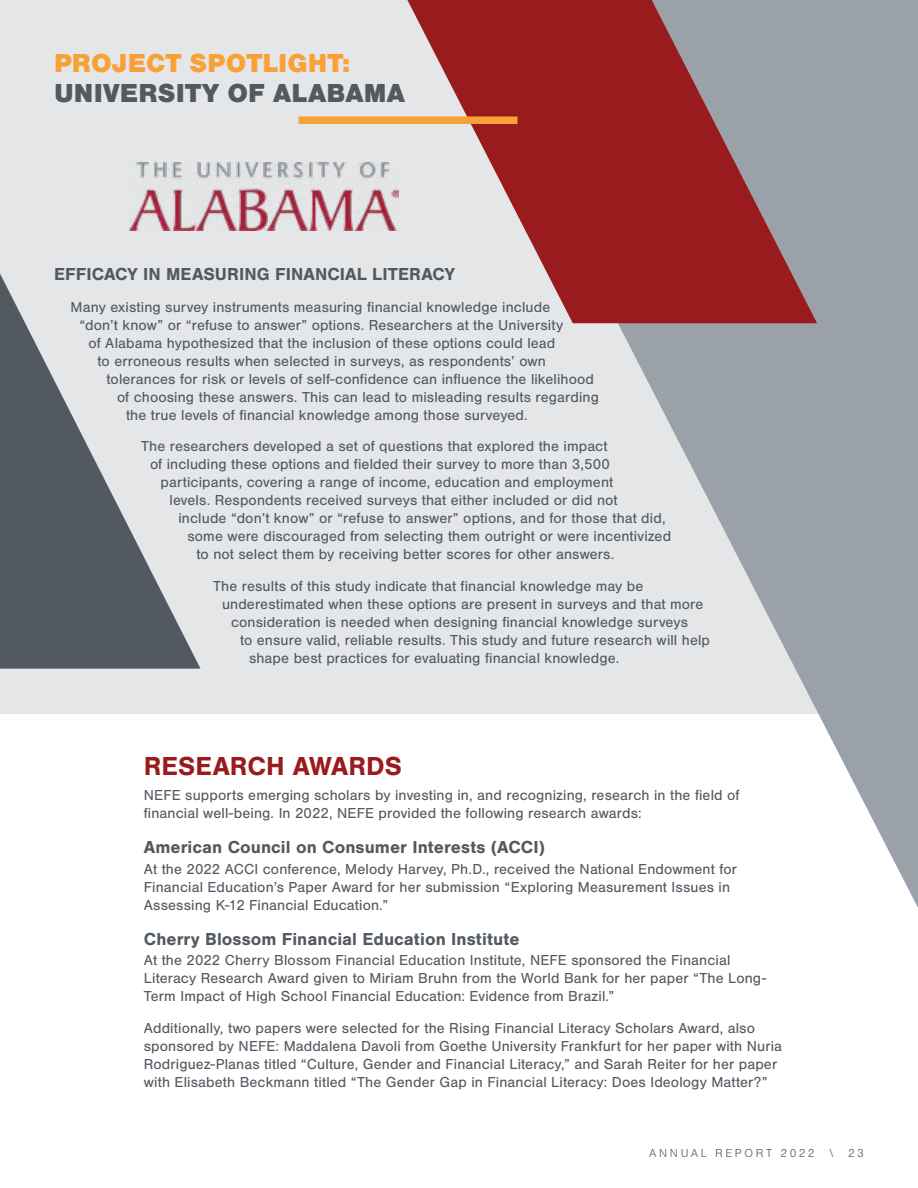
<style>
.page{position:relative;width:918px;height:1188px;background:#fff}
.page>*{position:absolute;margin:0;border:0;box-sizing:border-box;transform-origin:0 0}
.t1{font:900 27px "Nimbus San";letter-spacing:.005em;color:#525961}
.t2{font:900 27px "Nimbus San";color:#f9a136}
.t3{font:700 27px "Nimbus San";letter-spacing:.005em;color:#991b1e}
.t4{font:700 18px "Nimbus San";letter-spacing:.005em;color:#525961}
.t5{font:15px/18px "Nimbus San";letter-spacing:.01em;color:#525961}
.t6{font:300 12px "Nimbus San";letter-spacing:.215em;color:#525961}
</style>
<div class="page">
<div style="left:0;top:0;width:918px;height:714px;background:#e4e6e8"></div>
<svg style="left:572px;top:0;width:346px;height:908px;fill:#9ba1a8"></svg>
<svg style="left:0;top:274px;width:201px;height:395px"></svg>
<svg style="left:407px;top:0;width:410px;height:323px;fill:#991b1e"></svg>
<img style="left:129px;top:162px;width:270px;height:68px">
<div style="left:298px;top:116px;width:220px;height:8px;background:#f9a136"></div>
<h1 class="t2" style="left:54px;top:48px;width:298px">PROJECT SPOTLIGHT:</h1>
<h1 class="t1" style="left:54px;top:78px;width:353px">UNIVERSITY OF ALABAMA</h1>
<p class="t4" style="left:54px;top:264px;width:403px">EFFICACY IN MEASURING FINANCIAL LITERACY</p>
<p class="t5" style="left:70px;top:298px;width:481px">Many existing survey instruments measuring financial knowledge include</p>
<p class="t5" style="left:80px;top:316px;width:485px">“don’t know” or “refuse to answer” options. Researchers at the University</p>
<p class="t5" style="left:88px;top:334px;width:468px">of Alabama hypothesized that the inclusion of these options could lead</p>
<p class="t5" style="left:98px;top:352px;width:450px">to erroneous results when selected in surveys, as respondents’ own</p>
<p class="t5" style="left:106px;top:370px;width:489px">tolerances for risk or levels of self-confidence can influence the likelihood</p>
<p class="t5" style="left:117px;top:388px;width:483px">of choosing these answers. This can lead to misleading results regarding</p>
<p class="t5" style="left:126px;top:406px;width:403px">the true levels of financial knowledge among those surveyed.</p>
<p class="t5" style="left:141px;top:437px;width:468px">The researchers developed a set of questions that explored the impact</p>
<p class="t5" style="left:150px;top:455px;width:461px">of including these options and fielded their survey to more than 3,500</p>
<p class="t5" style="left:160px;top:473px;width:454px">participants, covering a range of income, education and employment</p>
<p class="t5" style="left:170px;top:491px;width:450px">levels. Respondents received surveys that either included or did not</p>
<p class="t5" style="left:178px;top:509px;width:489px">include “don’t know” or “refuse to answer” options, and for those that did,</p>
<p class="t5" style="left:188px;top:527px;width:485px">some were discouraged from selecting them outright or were incentivized</p>
<p class="t5" style="left:196px;top:545px;width:419px">to not select them by receiving better scores for other answers.</p>
<p class="t5" style="left:213px;top:577px;width:432px">The results of this study indicate that financial knowledge may be</p>
<p class="t5" style="left:222px;top:595px;width:483px">underestimated when these options are present in surveys and that more</p>
<p class="t5" style="left:231px;top:613px;width:459px">consideration is needed when designing financial knowledge surveys</p>
<p class="t5" style="left:240px;top:631px;width:472px">to ensure valid, reliable results. This study and future research will help</p>
<p class="t5" style="left:249px;top:649px;width:372px">shape best practices for evaluating financial knowledge.</p>
<h1 class="t3" style="left:144px;top:751px;width:260px">RESEARCH AWARDS</h1>
<p class="t5" style="left:144px;top:786px;width:597px">NEFE supports emerging scholars by investing in, and recognizing, research in the field of financial well-being. In 2022, NEFE provided the following research awards:</p>
<p class="t4" style="left:144px;top:837px;width:403px">American Council on Consumer Interests (ACCI)</p>
<p class="t5" style="left:144px;top:860px;width:595px">At the 2022 ACCI conference, Melody Harvey, Ph.D., received the National Endowment for<br>Financial Education’s Paper Award for her submission “Exploring Measurement Issues in<br>Assessing K-12 Financial Education.”</p>
<p class="t4" style="left:144px;top:929px;width:377px">Cherry Blossom Financial Education Institute</p>
<p class="t5" style="left:144px;top:952px;width:624px">At the 2022 Cherry Blossom Financial Education Institute, NEFE sponsored the Financial<br>Literacy Research Award given to Miriam Bruhn from the World Bank for her paper “The Long-<br>Term Impact of High School Financial Education: Evidence from Brazil.”</p>
<p class="t5" style="left:144px;top:1019px;width:640px">Additionally, two papers were selected for the Rising Financial Literacy Scholars Award, also sponsored by NEFE: Maddalena Davoli from Goethe University Frankfurt for her paper with Nuria Rodriguez-Planas titled “Culture, Gender and Financial Literacy,” and Sarah Reiter for her paper with Elisabeth Beckmann titled “The Gender Gap in Financial Literacy: Does Ideology Matter?”</p>
<p class="t6" style="left:649px;top:1147px;width:216px">ANNUAL REPORT 2022 \ 23</p>
</div>
